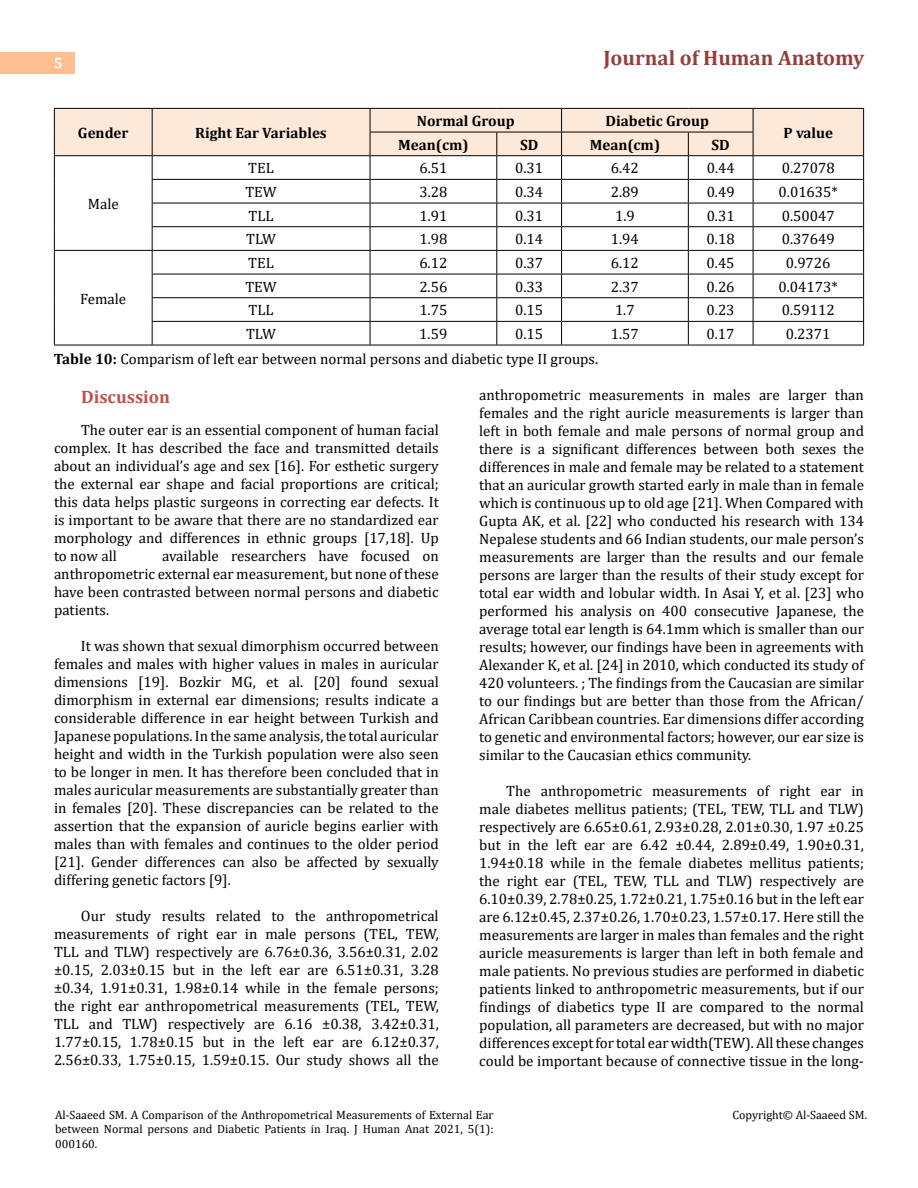
<style>
.page{position:relative;width:918px;height:1188px;background:#fff}
.page>*{position:absolute;margin:0;border:0;box-sizing:border-box;transform-origin:0 0}
.t1{font:700 21px "Cambria";color:#953f3c}
.t2{font:700 18px "Cambria";color:#c0504d}
.t3{font:15px/18px "Cambria";color:#000;text-align:justify}
.t4{font:700 15px "Cambria";color:#000}
.t5{font:700 15px "Cambria";color:#fff}
.t6{font:12px/14.4px "Cambria";color:#000;text-align:justify}
.s1{font-weight:700}
.s2{font-family:"Times New Roman"}
</style>
<div class="page">
<div style="left:0;top:52px;width:74px;height:21px;background:#ffbf91"></div>
<hr style="left:54px;top:345px;width:98px;height:1px;background:#000">
<svg style="left:54px;top:108px;width:810px;height:237px"></svg>
<hr style="left:152px;top:345px;width:218px;height:1px;background:#000">
<hr style="left:370px;top:345px;width:127px;height:1px;background:#000">
<hr style="left:497px;top:345px;width:65px;height:1px;background:#000">
<hr style="left:562px;top:345px;width:126px;height:1px;background:#000">
<hr style="left:688px;top:345px;width:65px;height:1px;background:#000">
<hr style="left:753px;top:345px;width:111px;height:1px;background:#000">
<p class="t5" style="left:54px;top:53px;width:10px">5</p>
<h1 class="t1" style="left:603px;top:43px;width:262px">Journal of Human Anatomy</h1>
<p class="t4" style="left:78px;top:122px;width:52px">Gender</p>
<p class="t4" style="left:195px;top:122px;width:133px">Right Ear Variables</p>
<p class="t4" style="left:417px;top:110px;width:99px">Normal Group</p>
<p class="t4" style="left:606px;top:110px;width:105px">Diabetic Group</p>
<p class="t4" style="left:398px;top:134px;width:72px">Mean(cm)</p>
<p class="t4" style="left:520px;top:134px;width:20px">SD</p>
<p class="t4" style="left:590px;top:134px;width:72px">Mean(cm)</p>
<p class="t4" style="left:712px;top:134px;width:20px">SD</p>
<p class="t4" style="left:783px;top:122px;width:51px">P value</p>
<p class="t3" style="left:88px;top:195px;width:32px">Male</p>
<p class="t3" style="left:248px;top:159px;width:27px">TEL</p>
<p class="t3" style="left:419px;top:159px;width:30px">6.51</p>
<p class="t3" style="left:515px;top:159px;width:30px">0.31</p>
<p class="t3" style="left:611px;top:159px;width:30px">6.42</p>
<p class="t3" style="left:707px;top:159px;width:30px">0.44</p>
<p class="t3" style="left:782px;top:159px;width:54px">0.27078</p>
<p class="t3" style="left:245px;top:183px;width:33px">TEW</p>
<p class="t3" style="left:419px;top:183px;width:30px">3.28</p>
<p class="t3" style="left:515px;top:183px;width:30px">0.34</p>
<p class="t3" style="left:611px;top:183px;width:30px">2.89</p>
<p class="t3" style="left:707px;top:183px;width:30px">0.49</p>
<p class="t3" style="left:779px;top:183px;width:61px">0.01635*</p>
<p class="t3" style="left:249px;top:207px;width:27px">TLL</p>
<p class="t3" style="left:419px;top:207px;width:30px">1.91</p>
<p class="t3" style="left:515px;top:207px;width:30px">0.31</p>
<p class="t3" style="left:615px;top:207px;width:21px">1.9</p>
<p class="t3" style="left:707px;top:207px;width:30px">0.31</p>
<p class="t3" style="left:782px;top:207px;width:54px">0.50047</p>
<p class="t3" style="left:246px;top:230px;width:31px">TLW</p>
<p class="t3" style="left:419px;top:230px;width:30px">1.98</p>
<p class="t3" style="left:515px;top:230px;width:30px">0.14</p>
<p class="t3" style="left:611px;top:230px;width:30px">1.94</p>
<p class="t3" style="left:707px;top:230px;width:30px">0.18</p>
<p class="t3" style="left:782px;top:230px;width:54px">0.37649</p>
<p class="t3" style="left:248px;top:254px;width:27px">TEL</p>
<p class="t3" style="left:419px;top:254px;width:30px">6.12</p>
<p class="t3" style="left:515px;top:254px;width:30px">0.37</p>
<p class="t3" style="left:611px;top:254px;width:30px">6.12</p>
<p class="t3" style="left:707px;top:254px;width:30px">0.45</p>
<p class="t3" style="left:786px;top:254px;width:46px">0.9726</p>
<p class="t3" style="left:245px;top:278px;width:33px">TEW</p>
<p class="t3" style="left:419px;top:278px;width:30px">2.56</p>
<p class="t3" style="left:515px;top:278px;width:30px">0.33</p>
<p class="t3" style="left:611px;top:278px;width:30px">2.37</p>
<p class="t3" style="left:707px;top:278px;width:30px">0.26</p>
<p class="t3" style="left:779px;top:278px;width:61px">0.04173*</p>
<p class="t3" style="left:249px;top:301px;width:27px">TLL</p>
<p class="t3" style="left:419px;top:301px;width:30px">1.75</p>
<p class="t3" style="left:515px;top:301px;width:30px">0.15</p>
<p class="t3" style="left:615px;top:301px;width:21px">1.7</p>
<p class="t3" style="left:707px;top:301px;width:30px">0.23</p>
<p class="t3" style="left:782px;top:301px;width:54px">0.59112</p>
<p class="t3" style="left:246px;top:325px;width:31px">TLW</p>
<p class="t3" style="left:419px;top:325px;width:30px">1.59</p>
<p class="t3" style="left:515px;top:325px;width:30px">0.15</p>
<p class="t3" style="left:611px;top:325px;width:30px">1.57</p>
<p class="t3" style="left:707px;top:325px;width:30px">0.17</p>
<p class="t3" style="left:786px;top:325px;width:46px">0.2371</p>
<p class="t3" style="left:54px;top:350px;width:546px"><span class="s1">Table 10:</span> Comparism of left ear between normal persons and diabetic type II groups.</p>
<p class="t2" style="left:81px;top:384px;width:91px">Discussion</p>
<p class="t3" style="left:54px;top:420px;width:386px;text-indent:27px">The outer ear is an essential component of human facial complex. It has described the face and transmitted details about an individual’s age and sex [16]. For esthetic surgery the external ear shape and facial proportions are critical; this data helps plastic surgeons in correcting ear defects. It is important to be aware that there are no standardized ear morphology and differences in ethnic groups [17,18]. Up to now all</p>
<p class="t3" style="left:80px;top:289px;width:47px">Female</p>
<p class="t3" style="left:479px;top:386px;width:386px">anthropometric measurements in males are larger than females and the right auricle measurements is larger than left in both female and male persons of normal group and there is a significant differences between both sexes the differences in male and female may be related to a statement that an auricular growth started early in male than in female which is continuous up to old age [21]. When Compared with Gupta AK, et al. [22] who conducted his research with 134<br>Nepalese students and 66 Indian students, our male person’s measurements are larger than the results and our female persons are larger than the results of their study except for total ear width and lobular width. In Asai Y, et al. [23] who performed his analysis on 400 consecutive Japanese, the average total ear length is 64.1mm which is smaller than our results; however, our findings have been in agreements with Alexander K, et al. [24] in 2010, which conducted its study of 420 volunteers. ; The findings from the Caucasian are similar to our findings but are better than those from the African/ African Caribbean countries. Ear dimensions differ according to genetic and environmental factors; however, our ear size is similar to the Caucasian ethics community.</p>
<p class="t3" style="left:479px;top:782px;width:386px;text-indent:27px">The anthropometric measurements of right ear in male diabetes mellitus patients; (TEL, TEW, TLL and TLW) respectively are 6.65±0.61, 2.93±0.28, 2.01±0.30, 1.97 ±0.25 but in the left ear are 6.42 ±0.44, 2.89±0.49, 1.90±0.31, 1.94±0.18 while in the female diabetes mellitus patients; the right ear (TEL, TEW, TLL and TLW) respectively are 6.10±0.39, 2.78±0.25, 1.72±0.21, 1.75±0.16 but in the left ear are 6.12±0.45, 2.37±0.26, 1.70±0.23, 1.57±0.17. Here still the measurements are larger in males than females and the right auricle measurements is larger than left in both female and male patients. No previous studies are performed in diabetic patients linked to anthropometric measurements, but if our findings of diabetics type <span class="s2">Ⅱ</span> are compared to the normal population, all parameters are decreased, but with no major differences except for total ear width(TEW). All these changes could be important because of connective tissue in the long-</p>
<p class="t3" style="left:54px;top:546px;width:386px;text-indent:108px">available researchers have focused on anthropometric external ear measurement, but none of these have been contrasted between normal persons and diabetic patients.</p>
<p class="t3" style="left:54px;top:636px;width:386px;text-indent:27px">It was shown that sexual dimorphism occurred between females and males with higher values in males in auricular dimensions [19]. Bozkir MG, et al. [20] found sexual dimorphism in external ear dimensions; results indicate a considerable difference in ear height between Turkish and Japanese populations. In the same analysis, the total auricular height and width in the Turkish population were also seen to be longer in men. It has therefore been concluded that in males auricular measurements are substantially greater than in females [20]. These discrepancies can be related to the assertion that the expansion of auricle begins earlier with males than with females and continues to the older period [21]. Gender differences can also be affected by sexually differing genetic factors [9].</p>
<p class="t3" style="left:54px;top:906px;width:386px;text-indent:27px">Our study results related to the anthropometrical measurements of right ear in male persons (TEL, TEW, TLL and TLW) respectively are 6.76±0.36, 3.56±0.31, 2.02 ±0.15, 2.03±0.15 but in the left ear are 6.51±0.31, 3.28 ±0.34, 1.91±0.31, 1.98±0.14 while in the female persons; the right ear anthropometrical measurements (TEL, TEW, TLL and TLW) respectively are 6.16 ±0.38, 3.42±0.31, 1.77±0.15, 1.78±0.15 but in the left ear are 6.12±0.37, 2.56±0.33, 1.75±0.15, 1.59±0.15. Our study shows all the</p>
<p class="t6" style="left:55px;top:1108px;width:440px">Al-Saaeed SM. A Comparison of the Anthropometrical Measurements of External Ear between Normal persons and Diabetic Patients in Iraq. J Human Anat 2021, 5(1):<br>000160.</p>
<p class="t6" style="left:732px;top:1108px;width:136px">Copyright© Al-Saaeed SM.</p>
</div>
